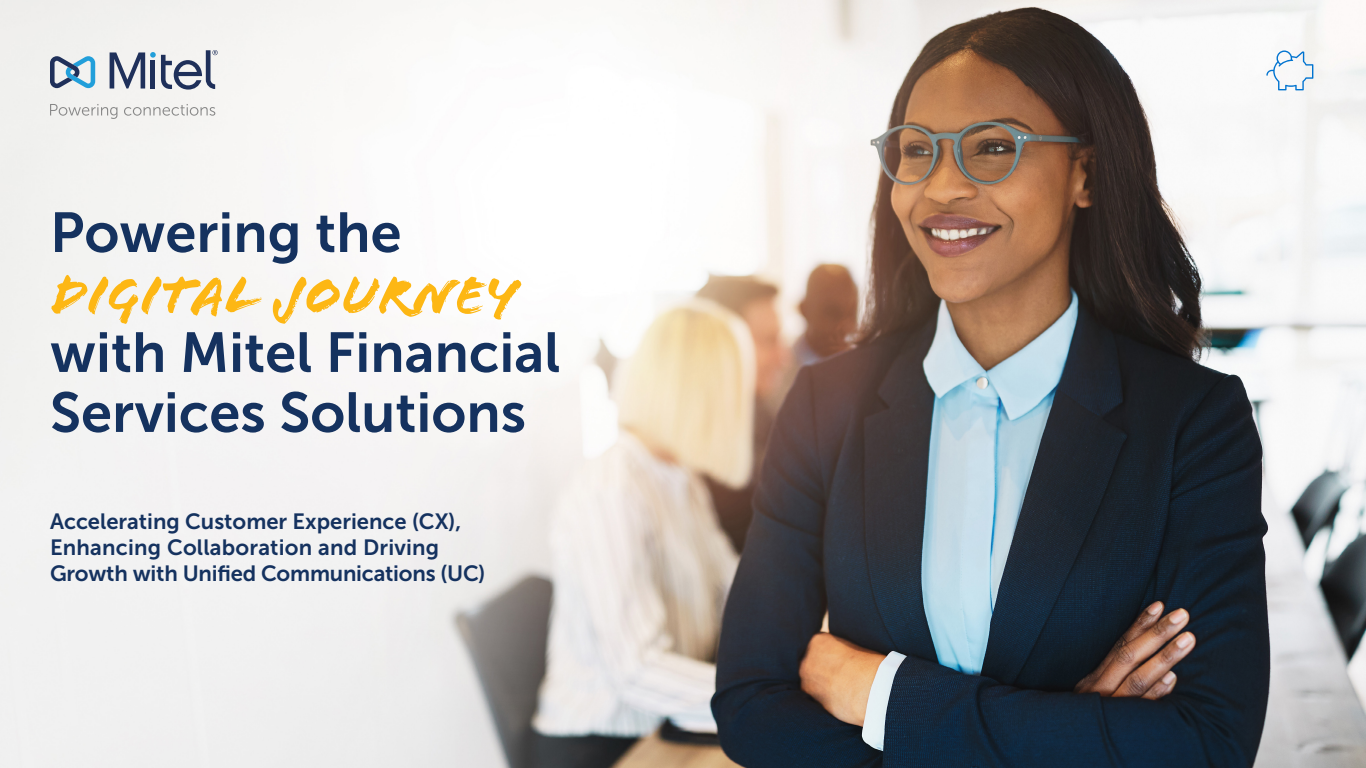
<style>
.page{position:relative;width:1366px;height:768px;background:#fff}
.page>*{position:absolute;margin:0;border:0;box-sizing:border-box;transform-origin:0 0}
.t1{font:56px/60px "Museo Sans 700";color:#15325f}
.t2{font:56px "Flood";color:#fdb714}
.t3{font:22px/26px "Museo Sans 700";color:#15325f}
</style>
<div class="page">
<img style="left:0;top:0;width:1366px;height:768px">
<svg style="left:50px;top:104px;width:67px;height:15px"></svg>
<svg style="left:124px;top:104px;width:91px;height:12px"></svg>
<svg style="left:50px;top:56px;width:45px;height:32px"></svg>
<svg style="left:110px;top:50px;width:108px;height:40px"></svg>
<svg style="left:1266px;top:50px;width:47px;height:40px"></svg>
<h1 class="t1" style="left:50px;top:203px;width:353px">Powering the</h1>
<h1 class="t2" style="left:50px;top:263px;width:469px">DIGITAL JOURNEY</h1>
<h1 class="t1" style="left:50px;top:323px;width:512px">with Mitel Financial<br>Services Solutions</h1>
<p class="t3" style="left:50px;top:508px;width:437px">Accelerating Customer Experience (CX),<br>Enhancing Collaboration and Driving<br>Growth with Unified Communications (UC)</p>
</div>
